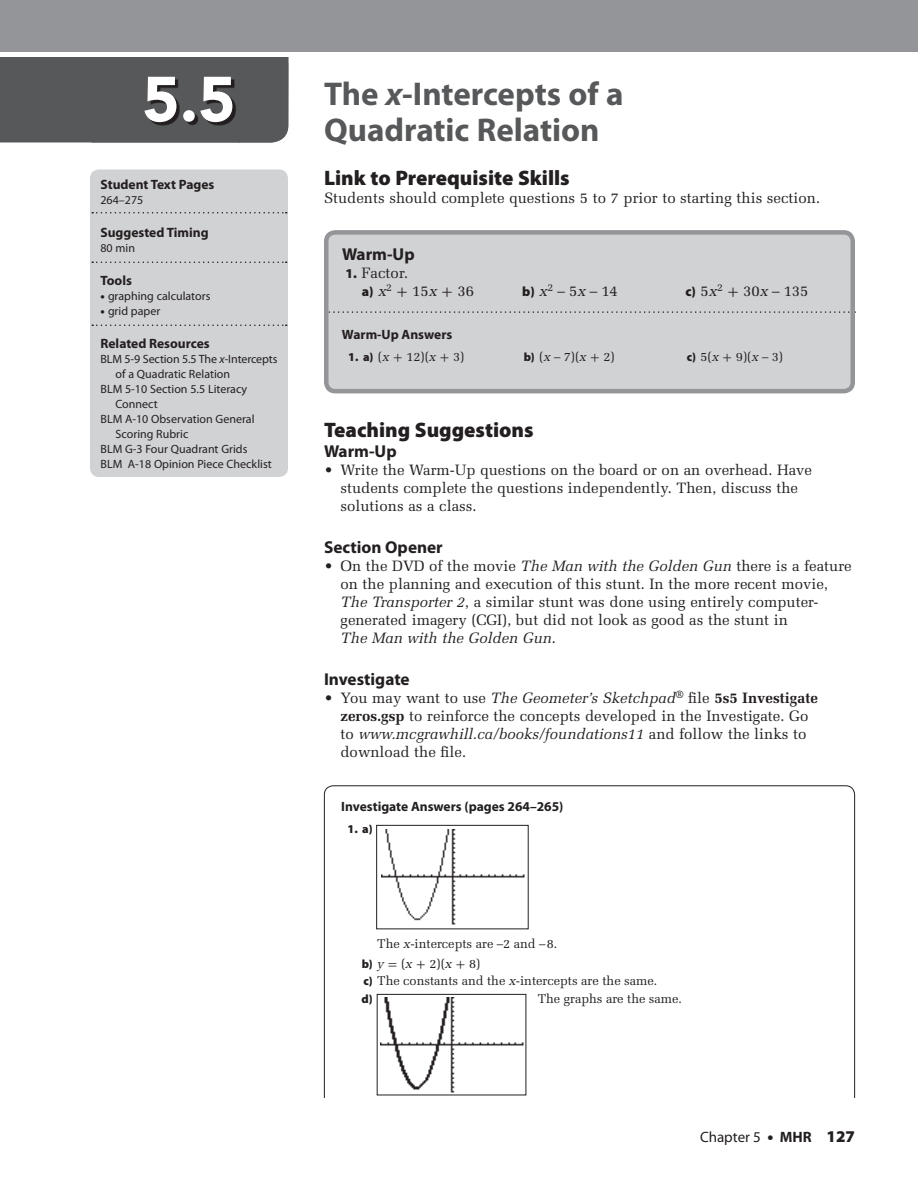
<style>
.page{position:relative;width:918px;height:1188px;background:#fff}
.page>*{position:absolute;margin:0;border:0;box-sizing:border-box;transform-origin:0 0}
.t1{font:900 63px "Avenir";color:#fff}
.t2{font:700 33px/36px "Myriad Pro";color:#57585a}
.t3{font:900 21px "Myriad Pro";color:#231f20}
.t4{font:700 17.25px "Myriad Pro";color:#231f20}
.t5{font:15px/18px "Melior";color:#231f20}
.t6{font:15px "Myriad";color:#231f20}
.t7{font:700 13.5px "Myriad Pro";color:#231f20}
.t8{font:12.75px/20.2px "Melior";letter-spacing:-.005em;color:#231f20}
.t9{font:12px "Myriad Pro";color:#231f20}
.t10{font:900 12px "Myriad Pro";color:#231f20}
.s1{font-weight:900}
.s2{font-style:italic}
.s3{font-family:"Myriad Pro";font-weight:900;font-size:13.5px}
.s4{font-family:"Uni Math"}
.s5{font-family:"Myriad Pro";font-weight:900;font-size:12px}
.s6{font-weight:700}
.s7{font-family:"Myriad Pro";font-weight:900;font-size:16.5px}
</style>
<div class="page">
<div style="left:0;top:0;width:918px;height:52px;background:#939598"></div>
<div style="left:90px;top:170px;width:198px;height:307px;background:#d1d2d4;border-radius:9px"></div>
<svg style="left:92px;top:212px;width:195px;height:2px"></svg>
<svg style="left:92px;top:262px;width:195px;height:1px"></svg>
<svg style="left:92px;top:325px;width:195px;height:1px"></svg>
<div style="left:326px;top:232px;width:527px;height:159px;background:#d1d2d4;border-radius:9px"></div>
<svg style="left:329px;top:311px;width:521px;height:2px"></svg>
<div style="left:324px;top:230px;width:531px;height:163px;border:4px solid #939598;border-radius:9px"></div>
<img style="left:381px;top:830px;width:144px;height:95px">
<div style="left:376px;top:825px;width:153px;height:104px;border:1px solid #231f20"></div>
<img style="left:380px;top:997px;width:144px;height:96px">
<div style="left:377px;top:994px;width:149px;height:101px;border:1px solid #231f20"></div>
<svg style="left:0;top:57px;width:289px;height:86px;background:#545456"></svg>
<h1 class="t1" style="left:142px;top:61px;width:95px">5.5</h1>
<p class="t7" style="left:100px;top:175px;width:115px">Student Text Pages</p>
<p class="t9" style="left:100px;top:192px;width:44px">264–275</p>
<p class="t7" style="left:100px;top:223px;width:110px">Suggested Timing</p>
<p class="t9" style="left:100px;top:240px;width:36px">80 min</p>
<p class="t7" style="left:100px;top:271px;width:33px">Tools</p>
<p class="t9" style="left:100px;top:288px;width:111px"><span class="s1">•</span> graphing calculators</p>
<p class="t9" style="left:100px;top:303px;width:61px"><span class="s1">•</span> grid paper</p>
<p class="t7" style="left:100px;top:334px;width:111px">Related Resources</p>
<p class="t9" style="left:100px;top:351px;width:178px">BLM 5-9 Section 5.5 The <span class="s2">x</span>-Intercepts</p>
<p class="t9" style="left:116px;top:366px;width:116px">of a Quadratic Relation</p>
<p class="t9" style="left:100px;top:381px;width:148px">BLM 5-10 Section 5.5 Literacy</p>
<p class="t9" style="left:116px;top:396px;width:44px">Connect</p>
<p class="t9" style="left:100px;top:411px;width:156px">BLM A-10 Observation General</p>
<p class="t9" style="left:116px;top:426px;width:74px">Scoring Rubric</p>
<p class="t9" style="left:100px;top:441px;width:148px">BLM G-3 Four Quadrant Grids</p>
<p class="t9" style="left:100px;top:456px;width:173px">BLM A-18 Opinion Piece Checklist</p>
<h2 class="t2" style="left:324px;top:75px;width:301px">The <span class="s2">x</span>-Intercepts of a<br>Quadratic Relation</h2>
<h3 class="t3" style="left:324px;top:164px;width:247px">Link to Prerequisite Skills</h3>
<p class="t5" style="left:324px;top:189px;width:498px">Students should complete questions 5 to 7 prior to starting this section.</p>
<p class="t4" style="left:342px;top:243px;width:74px">Warm-Up</p>
<p class="t5" style="left:362px;top:263px;width:114px;text-indent:-16px"><span class="s3">1.</span> Factor.<br><span class="s3">a)</span> <span class="s2">x</span><sup>2</sup> <span class="s4">+</span> 15<span class="s2">x</span> <span class="s4">+</span> 36</p>
<p class="t5" style="left:522px;top:281px;width:97px"><span class="s3">b)</span> <span class="s2">x</span><sup>2</sup> <span class="s4">–</span> 5<span class="s2">x</span> <span class="s4">–</span> 14</p>
<p class="t5" style="left:686px;top:281px;width:125px"><span class="s3">c)</span> 5<span class="s2">x</span><sup>2</sup> <span class="s4">+</span> 30<span class="s2">x</span> <span class="s4">–</span> 135</p>
<p class="t7" style="left:342px;top:326px;width:112px">Warm-Up Answers</p>
<p class="t8" style="left:348px;top:346px;width:118px"><span class="s5">1. a)</span> (<span class="s2">x</span> <span class="s4">+</span> 12)(<span class="s2">x</span> <span class="s4">+</span> 3)</p>
<p class="t8" style="left:524px;top:346px;width:93px"><span class="s5">b)</span> (<span class="s2">x</span> <span class="s4">–</span> 7)(<span class="s2">x</span> <span class="s4">+</span> 2)</p>
<p class="t8" style="left:687px;top:346px;width:98px"><span class="s5">c)</span> 5(<span class="s2">x</span> <span class="s4">+</span> 9)(<span class="s2">x</span> <span class="s4">–</span> 3)</p>
<h3 class="t3" style="left:324px;top:416px;width:211px">Teaching Suggestions</h3>
<p class="t4" style="left:324px;top:440px;width:74px">Warm-Up</p>
<p class="t5" style="left:340px;top:460px;width:473px;text-indent:-16px">• Write the Warm-Up questions on the board or on an overhead. Have students complete the questions independently. Then, discuss the solutions as a class.</p>
<p class="t4" style="left:324px;top:536px;width:120px">Section Opener</p>
<p class="t5" style="left:340px;top:556px;width:513px;text-indent:-16px">• On the DVD of the movie <span class="s2">The Man with the Golden Gun</span> there is a feature on the planning and execution of this stunt. In the more recent movie, <span class="s2">The Transporter 2</span>, a similar stunt was done using entirely computer&shy;generated imagery (CGI), but did not look as good as the stunt in<br><span class="s2">The Man with the Golden Gun</span>.</p>
<p class="t4" style="left:324px;top:668px;width:87px">Investigate</p>
<p class="t5" style="left:340px;top:688px;width:479px;text-indent:-16px">• You may want to use <span class="s2">The Geometer’s Sketchpad</span><sup>®</sup> file <span class="s6">5s5 Investigate zeros.gsp</span> to reinforce the concepts developed in the Investigate. Go to <span class="s2">www.mcgrawhill.ca/books/foundations11</span> and follow the links to download the file.</p>
<p class="t7" style="left:341px;top:798px;width:224px">Investigate Answers (pages 264–265)</p>
<p class="t10" style="left:348px;top:821px;width:27px">1. a)</p>
<p class="t8" style="left:362px;top:933px;width:197px;text-indent:16px">The <span class="s2">x</span>-intercepts are <span class="s4">–</span>2 and <span class="s4">–</span>8. <span class="s5">b)</span> <span class="s2">y</span> <span class="s4">=</span> (<span class="s2">x</span> <span class="s4">+</span> 2)(<span class="s2">x</span> <span class="s4">+</span> 8)</p>
<p class="t8" style="left:363px;top:971px;width:295px"><span class="s5">c)</span> The constants and the <span class="s2">x</span>-intercepts are the same.</p>
<p class="t10" style="left:362px;top:990px;width:13px">d)</p>
<p class="t8" style="left:538px;top:988px;width:146px">The graphs are the same.</p>
<p class="t6" style="left:700px;top:1129px;width:156px">Chapter 5 <span class="s7">•</span> <span class="s6">MHR</span> <span class="s7">127</span></p>
</div>
